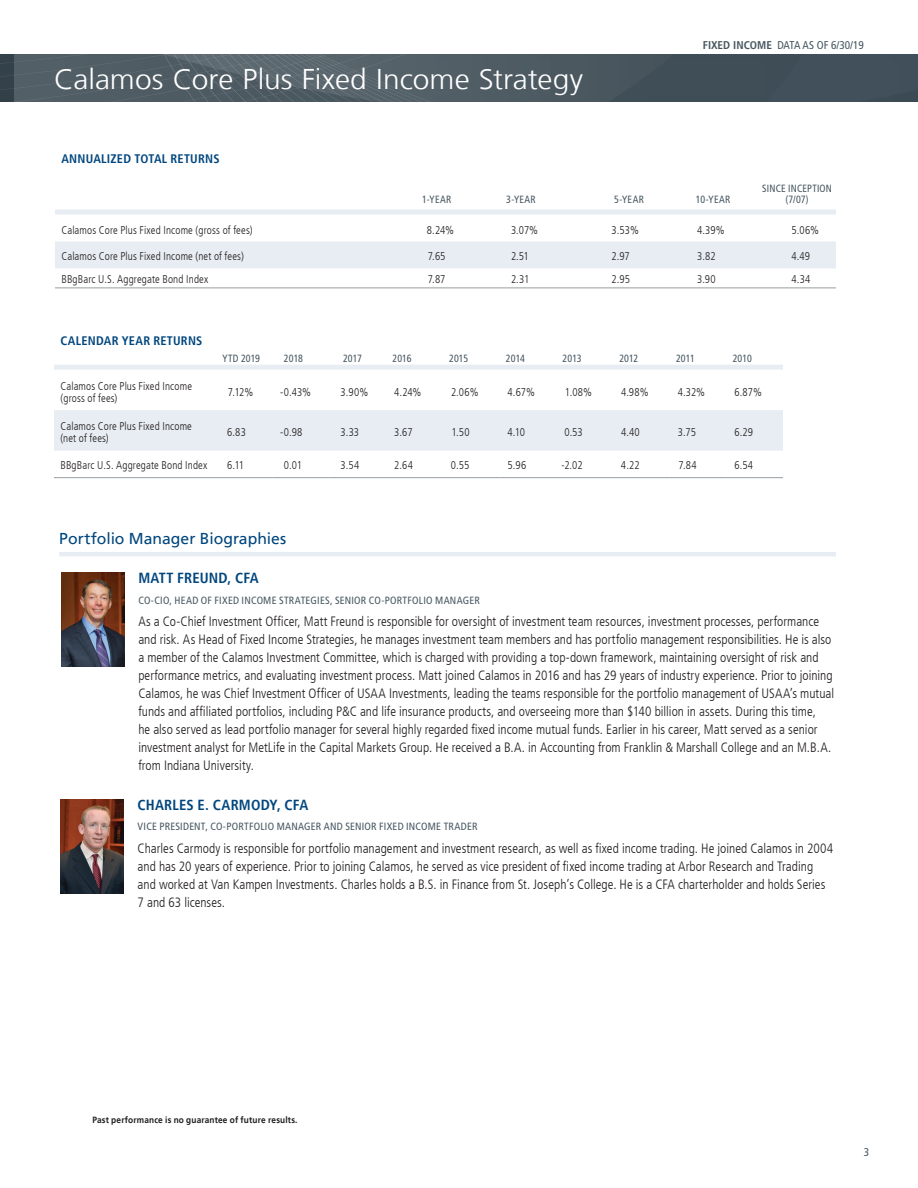
<style>
.page{position:relative;width:918px;height:1188px;background:#fff}
.page>*{position:absolute;margin:0;border:0;box-sizing:border-box;transform-origin:0 0}
.t1{font:300 28.5px "Frutiger LT";color:#fff;scale:1.05 1}
.t2{font:15.75px "Frutiger LT";color:#00467e}
.t3{font:700 condensed 14.7px "Frutiger LT";letter-spacing:.01em;color:#00467e}
.t4{font:300 condensed 13.5px/18px "Frutiger LT";color:#231f20}
.t5{font:700 condensed 12.3px "Frutiger LT";letter-spacing:.02em;color:#00467e}
.t6{font:300 condensed 11.25px/12px "Frutiger LT";letter-spacing:.015em;color:#231f20}
.t7{font:condensed 11.25px "Frutiger LT";color:#45555f}
.t8{font:condensed 10.5px "Frutiger LT";letter-spacing:.02em;color:#45555f}
.t9{font:condensed 10.5px/10.5px "Frutiger LT";letter-spacing:.02em;color:#45555f;text-align:center;scale:.95 1}
.t10{font:700 9px "Frutiger LT";letter-spacing:.02em;color:#231f20;scale:.92 1}
.s1{font-weight:700}
</style>
<div class="page">
<svg style="left:0;top:54px;width:918px;height:47px;background:#4c5961"></svg>
<svg style="left:54px;top:365px;width:729px;height:86px;fill:#e8eef2"></svg>
<hr style="left:54px;top:477px;width:162px;height:1px;background:#959ca1">
<hr style="left:216px;top:477px;width:57px;height:1px;background:#959ca1">
<hr style="left:273px;top:477px;width:56px;height:1px;background:#959ca1">
<hr style="left:329px;top:477px;width:57px;height:1px;background:#959ca1">
<hr style="left:386px;top:477px;width:57px;height:1px;background:#959ca1">
<hr style="left:443px;top:477px;width:56px;height:1px;background:#959ca1">
<hr style="left:499px;top:477px;width:57px;height:1px;background:#959ca1">
<hr style="left:556px;top:477px;width:57px;height:1px;background:#959ca1">
<hr style="left:613px;top:477px;width:57px;height:1px;background:#959ca1">
<hr style="left:670px;top:477px;width:56px;height:1px;background:#959ca1">
<hr style="left:726px;top:477px;width:57px;height:1px;background:#959ca1">
<svg style="left:55px;top:209px;width:781px;height:59px;fill:#e7edf2"></svg>
<hr style="left:55px;top:288px;width:361px;height:1px;background:#959ca1">
<hr style="left:416px;top:288px;width:84px;height:1px;background:#959ca1">
<hr style="left:500px;top:288px;width:84px;height:1px;background:#959ca1">
<hr style="left:584px;top:288px;width:84px;height:1px;background:#959ca1">
<hr style="left:668px;top:288px;width:84px;height:1px;background:#959ca1">
<hr style="left:752px;top:288px;width:84px;height:1px;background:#959ca1">
<img style="left:61px;top:573px;width:64px;height:94px">
<hr style="left:59px;top:552px;width:777px;height:4px;background:#e7edf2">
<img style="left:61px;top:799px;width:63px;height:94px">
<h1 class="t1" style="left:54px;top:63px;width:505px">Calamos Core Plus Fixed Income Strategy</h1>
<p class="t5" style="left:61px;top:151px;width:160px">ANNUALIZED TOTAL RETURNS</p>
<p class="t7" style="left:703px;top:39px;width:163px"><span class="s1">FIXED INCOME</span> DATA AS OF 6/30/19</p>
<p class="t9" style="left:422px;top:194px;width:32px">1-YEAR</p>
<p class="t9" style="left:506px;top:194px;width:33px">3-YEAR</p>
<p class="t9" style="left:614px;top:194px;width:33px">5-YEAR</p>
<p class="t9" style="left:696px;top:194px;width:38px">10-YEAR</p>
<p class="t9" style="left:762px;top:183px;width:75px">SINCE INCEPTION (7/07)</p>
<p class="t6" style="left:61px;top:224px;width:193px">Calamos Core Plus Fixed Income (gross of fees)</p>
<p class="t6" style="left:427px;top:224px;width:29px">8.24%</p>
<p class="t6" style="left:511px;top:224px;width:29px">3.07%</p>
<p class="t6" style="left:612px;top:224px;width:29px">3.53%</p>
<p class="t6" style="left:697px;top:224px;width:29px">4.39%</p>
<p class="t6" style="left:792px;top:224px;width:29px">5.06%</p>
<p class="t6" style="left:61px;top:251px;width:184px">Calamos Core Plus Fixed Income (net of fees)</p>
<p class="t6" style="left:428px;top:251px;width:19px">7.65</p>
<p class="t6" style="left:511px;top:251px;width:19px">2.51</p>
<p class="t6" style="left:612px;top:251px;width:20px">2.97</p>
<p class="t6" style="left:697px;top:251px;width:20px">3.82</p>
<p class="t6" style="left:792px;top:251px;width:20px">4.49</p>
<p class="t6" style="left:61px;top:274px;width:148px">BBgBarc U.S. Aggregate Bond Index</p>
<p class="t6" style="left:428px;top:274px;width:19px">7.87</p>
<p class="t6" style="left:511px;top:274px;width:20px">2.31</p>
<p class="t6" style="left:612px;top:274px;width:20px">2.95</p>
<p class="t6" style="left:697px;top:274px;width:20px">3.90</p>
<p class="t6" style="left:792px;top:274px;width:20px">4.34</p>
<p class="t5" style="left:60px;top:334px;width:143px">CALENDAR YEAR RETURNS</p>
<p class="t9" style="left:222px;top:353px;width:41px">YTD 2019</p>
<p class="t9" style="left:284px;top:353px;width:22px">2018</p>
<p class="t9" style="left:343px;top:353px;width:21px">2017</p>
<p class="t9" style="left:393px;top:353px;width:22px">2016</p>
<p class="t9" style="left:449px;top:353px;width:22px">2015</p>
<p class="t9" style="left:506px;top:353px;width:22px">2014</p>
<p class="t9" style="left:563px;top:353px;width:21px">2013</p>
<p class="t9" style="left:619px;top:353px;width:21px">2012</p>
<p class="t9" style="left:676px;top:353px;width:21px">2011</p>
<p class="t9" style="left:733px;top:353px;width:22px">2010</p>
<p class="t6" style="left:60px;top:380px;width:133px">Calamos Core Plus Fixed Income (gross of fees)</p>
<p class="t6" style="left:228px;top:386px;width:27px">7.12%</p>
<p class="t6" style="left:280px;top:386px;width:32px">-0.43%</p>
<p class="t6" style="left:341px;top:386px;width:29px">3.90%</p>
<p class="t6" style="left:394px;top:386px;width:29px">4.24%</p>
<p class="t6" style="left:451px;top:386px;width:29px">2.06%</p>
<p class="t6" style="left:508px;top:386px;width:29px">4.67%</p>
<p class="t6" style="left:565px;top:386px;width:29px">1.08%</p>
<p class="t6" style="left:621px;top:386px;width:29px">4.98%</p>
<p class="t6" style="left:678px;top:386px;width:29px">4.32%</p>
<p class="t6" style="left:734px;top:386px;width:29px">6.87%</p>
<p class="t6" style="left:60px;top:420px;width:133px">Calamos Core Plus Fixed Income (net of fees)</p>
<p class="t6" style="left:227px;top:426px;width:20px">6.83</p>
<p class="t6" style="left:280px;top:426px;width:24px">-0.98</p>
<p class="t6" style="left:341px;top:426px;width:20px">3.33</p>
<p class="t6" style="left:394px;top:426px;width:20px">3.67</p>
<p class="t6" style="left:451px;top:426px;width:20px">1.50</p>
<p class="t6" style="left:508px;top:426px;width:19px">4.10</p>
<p class="t6" style="left:564px;top:426px;width:20px">0.53</p>
<p class="t6" style="left:621px;top:426px;width:20px">4.40</p>
<p class="t6" style="left:678px;top:426px;width:20px">3.75</p>
<p class="t6" style="left:734px;top:426px;width:20px">6.29</p>
<p class="t6" style="left:60px;top:460px;width:148px">BBgBarc U.S. Aggregate Bond Index</p>
<p class="t6" style="left:227px;top:460px;width:19px">6.11</p>
<p class="t6" style="left:284px;top:460px;width:20px">0.01</p>
<p class="t6" style="left:341px;top:460px;width:20px">3.54</p>
<p class="t6" style="left:394px;top:460px;width:20px">2.64</p>
<p class="t6" style="left:451px;top:460px;width:20px">0.55</p>
<p class="t6" style="left:508px;top:460px;width:20px">5.96</p>
<p class="t6" style="left:562px;top:460px;width:23px">-2.02</p>
<p class="t6" style="left:621px;top:460px;width:20px">4.22</p>
<p class="t6" style="left:679px;top:460px;width:20px">7.84</p>
<p class="t6" style="left:734px;top:460px;width:20px">6.54</p>
<p class="t2" style="left:59px;top:529px;width:229px">Portfolio Manager Biographies</p>
<p class="t3" style="left:138px;top:570px;width:122px">MATT FREUND, CFA</p>
<p class="t8" style="left:138px;top:594px;width:343px">CO-CIO, HEAD OF FIXED INCOME STRATEGIES, SENIOR CO-PORTFOLIO MANAGER</p>
<p class="t4" style="left:138px;top:613px;width:697px">As a Co-Chief Investment Officer, Matt Freund is responsible for oversight of investment team resources, investment processes, performance and risk. As Head of Fixed Income Strategies, he manages investment team members and has portfolio management responsibilities. He is also a member of the Calamos Investment Committee, which is charged with providing a top-down framework, maintaining oversight of risk and performance metrics, and evaluating investment process. Matt joined Calamos in 2016 and has 29 years of industry experience. Prior to joining Calamos, he was Chief Investment Officer of USAA Investments, leading the teams responsible for the portfolio management of USAA’s mutual funds and affiliated portfolios, including P&amp;C and life insurance products, and overseeing more than $140 billion in assets. During this time,<br>he also served as lead portfolio manager for several highly regarded fixed income mutual funds. Earlier in his career, Matt served as a senior investment analyst for MetLife in the Capital Markets Group. He received a B.A. in Accounting from Franklin &amp; Marshall College and an M.B.A. from Indiana University.</p>
<p class="t3" style="left:138px;top:796px;width:172px">CHARLES E. CARMODY, CFA</p>
<p class="t8" style="left:138px;top:821px;width:341px">VICE PRESIDENT, CO-PORTFOLIO MANAGER AND SENIOR FIXED INCOME TRADER</p>
<p class="t4" style="left:138px;top:840px;width:697px">Charles Carmody is responsible for portfolio management and investment research, as well as fixed income trading. He joined Calamos in 2004 and has 20 years of experience. Prior to joining Calamos, he served as vice president of fixed income trading at Arbor Research and Trading and worked at Van Kampen Investments. Charles holds a B.S. in Finance from St. Joseph’s College. He is a CFA charterholder and holds Series 7 and 63 licenses.</p>
<p class="t10" style="left:92px;top:1114px;width:225px">Past performance is no guarantee of future results.</p>
<p class="t7" style="left:864px;top:1145px;width:7px">3</p>
</div>
